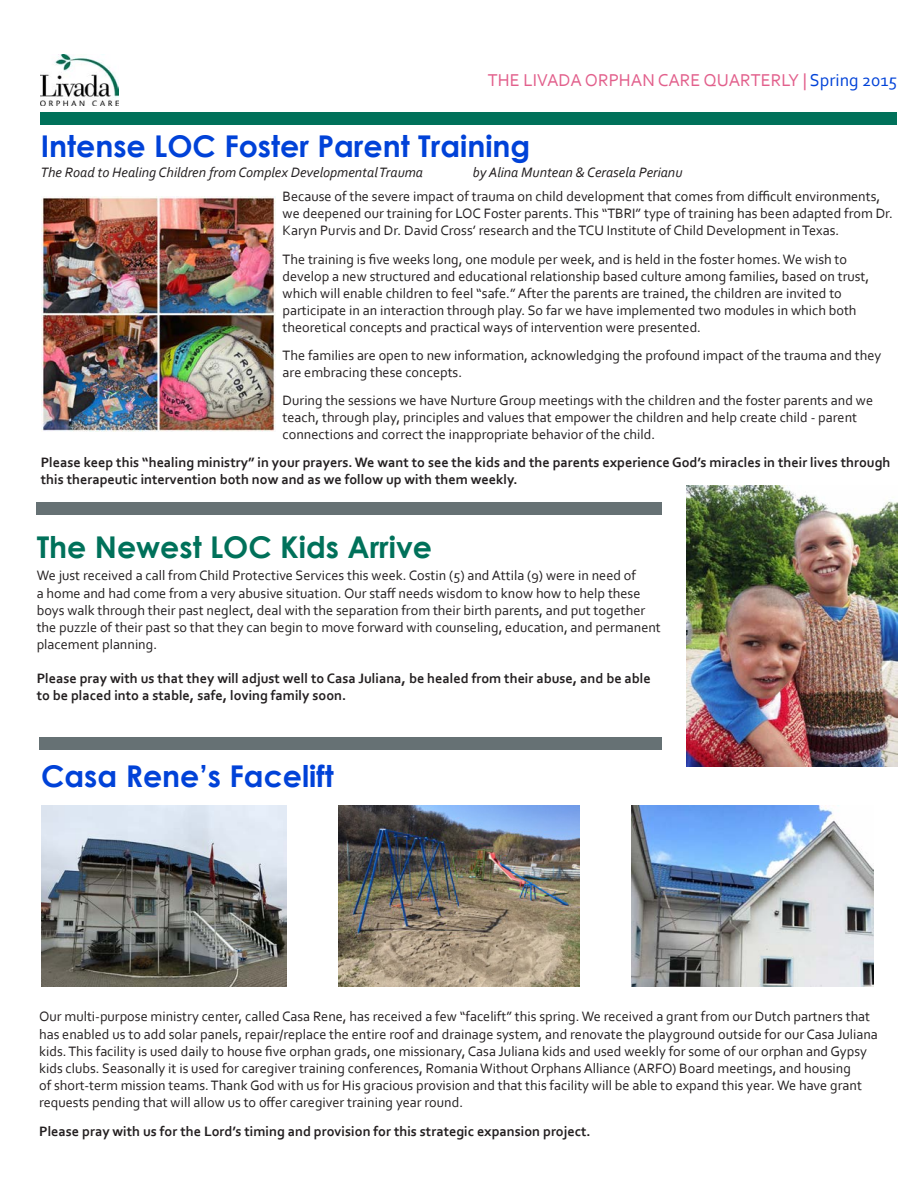
<style>
.page{position:relative;width:918px;height:1188px;background:#fff}
.page>*{position:absolute;margin:0;border:0;box-sizing:border-box;transform-origin:0 0}
.t1{font:700 30px "Century Gothic";color:#0042d8}
.t2{font:700 30px "Century Gothic";color:#00715a}
.t3{font:18px "Corbel";color:#e2608c}
.t4{font:14.25px/17.1px "Corbel";color:#231f20}
.t5{font:700 14.25px/17.1px "Corbel";color:#231f20}
.t6{font:italic 14.25px "Corbel";color:#231f20}
.s1{color:#0042d8}
</style>
<div class="page">
<img style="left:41px;top:54px;width:78px;height:51px">
<div style="left:41px;top:113px;width:856px;height:12px;background:#00715a"></div>
<div style="left:39px;top:738px;width:623px;height:12px;background:#667174"></div>
<img style="left:632px;top:806px;width:241px;height:180px">
<img style="left:41px;top:806px;width:245px;height:180px">
<div style="left:37px;top:502px;width:625px;height:12px;background:#667174"></div>
<img style="left:686px;top:485px;width:211px;height:281px">
<img style="left:338px;top:806px;width:242px;height:180px">
<img style="left:41px;top:197px;width:235px;height:234px">
<p class="t3" style="left:488px;top:69px;width:411px">THE LIVADA ORPHAN CARE QUARTERLY | <span class="s1">Spring 2015</span></p>
<p class="t1" style="left:41px;top:128px;width:491px">Intense LOC Foster Parent Training</p>
<p class="t6" style="left:41px;top:164px;width:384px">The Road to Healing Children from Complex Developmental Trauma</p>
<p class="t6" style="left:473px;top:164px;width:211px">by Alina Muntean &amp; Cerasela Perianu</p>
<p class="t4" style="left:283px;top:187px;width:612px">Because of the severe impact of trauma on child development that comes from difficult environments, we deepened our training for LOC Foster parents. This “TBRI” type of training has been adapted from Dr.<br>Karyn Purvis and Dr. David Cross’ research and the TCU Institute of Child Development in Texas.</p>
<p class="t4" style="left:283px;top:250px;width:588px">The training is five weeks long, one module per week, and is held in the foster homes. We wish to develop a new structured and educational relationship based culture among families, based on trust, which will enable children to feel “safe.” After the parents are trained, the children are invited to participate in an interaction through play. So far we have implemented two modules in which both theoretical concepts and practical ways of intervention were presented.</p>
<p class="t4" style="left:283px;top:347px;width:600px">The families are open to new information, acknowledging the profound impact of the trauma and they are embracing these concepts.</p>
<p class="t4" style="left:283px;top:392px;width:592px">During the sessions we have Nurture Group meetings with the children and the foster parents and we teach, through play, principles and values that empower the children and help create child - parent connections and correct the inappropriate behavior of the child.</p>
<p class="t5" style="left:41px;top:454px;width:851px">Please keep this “healing ministry” in your prayers. We want to see the kids and the parents experience God’s miracles in their lives through this therapeutic intervention both now and as we follow up with them weekly.</p>
<p class="t2" style="left:37px;top:528px;width:397px">The Newest LOC Kids Arrive</p>
<p class="t4" style="left:37px;top:567px;width:626px">We just received a call from Child Protective Services this week. Costin (5) and Attila (9) were in need of<br>a home and had come from a very abusive situation. Our staff needs wisdom to know how to help these boys walk through their past neglect, deal with the separation from their birth parents, and put together the puzzle of their past so that they can begin to move forward with counseling, education, and permanent placement planning.</p>
<p class="t5" style="left:37px;top:669px;width:616px">Please pray with us that they will adjust well to Casa Juliana, be healed from their abuse, and be able to be placed into a stable, safe, loving family soon.</p>
<p class="t1" style="left:41px;top:757px;width:294px">Casa Rene’s Facelift</p>
<p class="t4" style="left:39px;top:1008px;width:840px">Our multi-purpose ministry center, called Casa Rene, has received a few “facelift” this spring. We received a grant from our Dutch partners that has enabled us to add solar panels, repair/replace the entire roof and drainage system, and renovate the playground outside for our Casa Juliana kids. This facility is used daily to house five orphan grads, one missionary, Casa Juliana kids and used weekly for some of our orphan and Gypsy kids clubs. Seasonally it is used for caregiver training conferences, Romania Without Orphans Alliance (ARFO) Board meetings, and housing<br>of short-term mission teams. Thank God with us for His gracious provision and that this facility will be able to expand this year. We have grant requests pending that will allow us to offer caregiver training year round.</p>
<p class="t5" style="left:39px;top:1122px;width:553px">Please pray with us for the Lord’s timing and provision for this strategic expansion project.</p>
</div>
